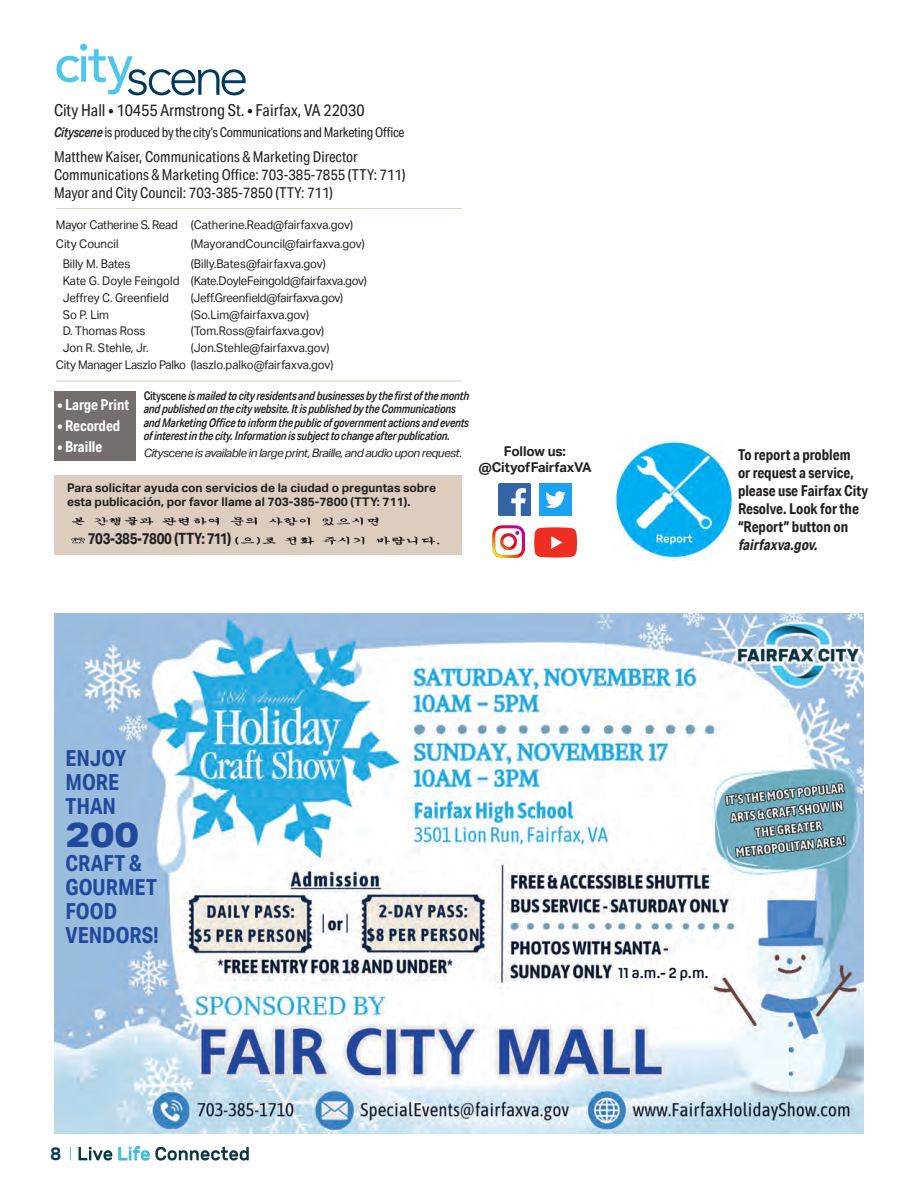
<style>
.page{position:relative;width:918px;height:1188px;background:#fff}
.page>*{position:absolute;margin:0;border:0;box-sizing:border-box;transform-origin:0 0}
.t1{font:800 35.1px "Aktiv Grotesk Ex";color:#21489d}
.t2{font:700 22.2px/24px "Aktiv Grotesk Cd";color:#21489d}
.t3{font:700 18px "Aktiv Grotesk";color:#00395b}
.t4{font:16.5px "Aktiv Grotesk Cd";color:#231f20}
.t5{font:700 15.6px "Aktiv Grotesk Cd";letter-spacing:-.02em;color:#231f20}
.t6{font:15px/18px "Aktiv Grotesk Cd";color:#231f20}
.t7{font:700 15px/18px "Aktiv Grotesk Cd";color:#231f20}
.t8{font:700 15px "Aktiv Grotesk Cd";color:#fff}
.t9{font:700 15px "Oscine";color:#0e1a2d}
.t10{font:13.5px "Aktiv Grotesk Cd";letter-spacing:-.02em;color:#231f20}
.t11{font:700 13.5px "Aktiv Grotesk";letter-spacing:-.01em;color:#231f20}
.t12{font:12px "Aktiv Grotesk";color:#231f20;scale:.95 1}
._2_Body_Text_10pt{font:italic 500 12px/13.5px "Aktiv Grotesk Cd";letter-spacing:-.02em;color:#231f20}
.t13{font:700 12px/13.5px "Aktiv Grotesk";color:#231f20}
.t14{font:12px "Aktiv Grotesk";letter-spacing:-.02em;color:#231f20;scale:.95 1}
._2_Body_Text_10pt-2{font:italic 11.7px "Aktiv Grotesk";letter-spacing:-.04em;color:#231f20}
.s1{font-weight:500;font-style:italic}
.s2{font-style:normal}
.s3{font-style:italic}
</style>
<div class="page">
<img style="left:78px;top:1146px;width:171px;height:15px">
<svg style="left:70px;top:1147px;width:1px;height:13px"></svg>
<hr style="left:56px;top:208px;width:406px;height:1px;background:#dccdbf">
<div style="left:54px;top:391px;width:82px;height:70px;background:#746f6d"></div>
<hr style="left:56px;top:381px;width:406px;height:1px;background:#dccdbf">
<svg style="left:56px;top:44px;width:190px;height:51px"></svg>
<img style="left:613px;top:441px;width:123px;height:120px">
<div style="left:54px;top:476px;width:408px;height:79px;background:#dccdbf"></div>
<img style="left:71px;top:517px;width:369px;height:28px">
<div style="left:91px;top:531px;width:140px;height:15px;background:#dccdbf"></div>
<img style="left:498px;top:483px;width:32px;height:32px">
<img style="left:540px;top:483px;width:32px;height:32px">
<img style="left:493px;top:526px;width:32px;height:32px">
<svg style="left:534px;top:527px;width:43px;height:31px"></svg>
<img style="left:54px;top:613px;width:810px;height:521px">
<p class="t4" style="left:54px;top:100px;width:312px">City Hall • 10455 Armstrong St. • Fairfax, VA 22030</p>
<p class="t10" style="left:54px;top:125px;width:352px"><span class="s1">Cityscene</span> is produced by the city’s Communications and Marketing Office</p>
<p class="t6" style="left:54px;top:148px;width:353px">Matthew Kaiser, Communications &amp; Marketing Director<br>Communications &amp; Marketing Office: 703-385-7855 (TTY: 711)</p>
<p class="t6" style="left:54px;top:184px;width:281px">Mayor and City Council: 703-385-7850 (TTY: 711)</p>
<p class="t12" style="left:56px;top:218px;width:314px">Mayor Catherine S. Read (Catherine.Read@fairfaxva.gov)</p>
<p class="t12" style="left:56px;top:237px;width:67px">City Council</p>
<p class="t12" style="left:191px;top:237px;width:184px">(MayorandCouncil@fairfaxva.gov)</p>
<p class="t12" style="left:63px;top:257px;width:73px">Billy M. Bates</p>
<p class="t12" style="left:191px;top:257px;width:143px">(Billy.Bates@fairfaxva.gov)</p>
<p class="t14" style="left:63px;top:274px;width:322px">Kate G. Doyle Feingold (Kate.DoyleFeingold@fairfaxva.gov)</p>
<p class="t12" style="left:63px;top:291px;width:113px">Jeffrey C. Greenfield</p>
<p class="t14" style="left:191px;top:291px;width:162px">(Jeff.Greenfield@fairfaxva.gov)</p>
<p class="t12" style="left:63px;top:307px;width:50px">So P. Lim</p>
<p class="t12" style="left:191px;top:307px;width:126px">(So.Lim@fairfaxva.gov)</p>
<p class="t12" style="left:63px;top:324px;width:89px">D. Thomas Ross</p>
<p class="t12" style="left:191px;top:324px;width:142px">(Tom.Ross@fairfaxva.gov)</p>
<p class="t12" style="left:63px;top:341px;width:92px">Jon R. Stehle, Jr.</p>
<p class="t12" style="left:191px;top:341px;width:147px">(Jon.Stehle@fairfaxva.gov)</p>
<p class="t12" style="left:56px;top:358px;width:294px">City Manager Laszlo Palko (laszlo.palko@fairfaxva.gov)</p>
<p class="t8" style="left:57px;top:396px;width:73px">• Large Print</p>
<p class="t8" style="left:57px;top:417px;width:64px">• Recorded</p>
<p class="t8" style="left:57px;top:438px;width:46px">• Braille</p>
<p class="_2_Body_Text_10pt" style="left:144px;top:389px;width:327px"><span class="s2">Cityscene</span> is mailed to city residents and businesses by the first of the month and published on the city website. It is published by the Communications and Marketing Office to inform the public of government actions and events of interest in the city. Information is subject to change after publication.</p>
<p class="_2_Body_Text_10pt-2" style="left:144px;top:446px;width:320px">Cityscene is available in large print, Braille, and audio upon request.</p>
<p class="t13" style="left:67px;top:481px;width:371px">Para solicitar ayuda con servicios de la ciudad o preguntas sobre esta publicación, por favor llame al 703-385-7800 (TTY: 711).</p>
<p class="t5" style="left:88px;top:529px;width:145px">703-385-7800 (TTY: 711)</p>
<p class="t11" style="left:504px;top:444px;width:64px">Follow us:</p>
<p class="t11" style="left:478px;top:460px;width:115px">@CityofFairfaxVA</p>
<p class="t7" style="left:738px;top:445px;width:132px">To report a problem<br>or request a service, please use Fairfax City<br>Resolve. Look for the “Report” button on <span class="s3">fairfaxva.gov.</span></p>
<p class="t2" style="left:66px;top:746px;width:62px">ENJOY</p>
<p class="t2" style="left:66px;top:770px;width:55px">MORE</p>
<p class="t2" style="left:66px;top:794px;width:52px">THAN</p>
<p class="t1" style="left:66px;top:812px;width:75px">200</p>
<p class="t2" style="left:66px;top:851px;width:93px">CRAFT &amp;<br>GOURMET<br>FOOD</p>
<p class="t2" style="left:66px;top:923px;width:94px">VENDORS!</p>
<h3 class="t3" style="left:51px;top:1143px;width:12px">8</h3>
<p class="t9" style="left:618px;top:964px;width:92px">11 a.m.- 2 p.m.</p>
</div>
